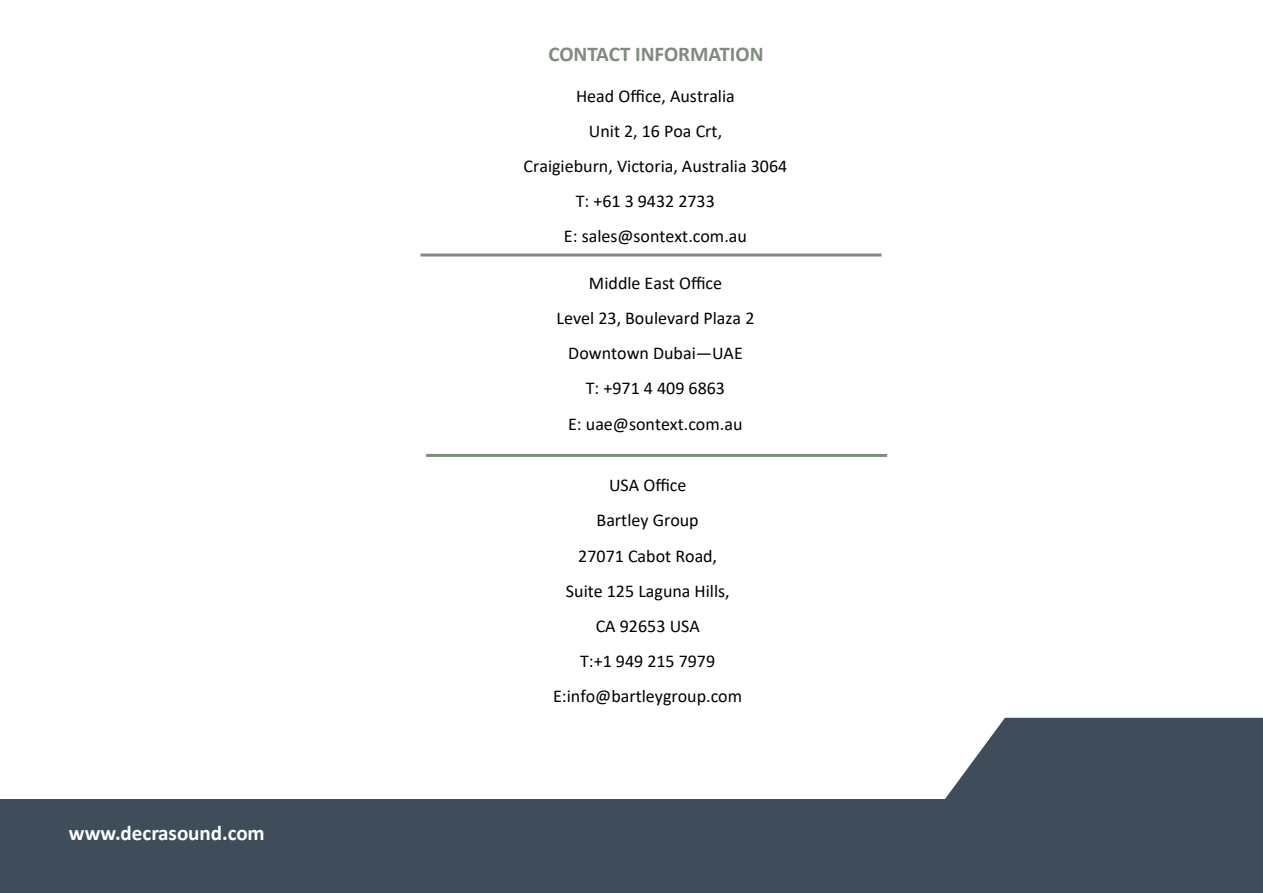
<style>
.page{position:relative;width:1263px;height:893px;background:#fff}
.page>*{position:absolute;margin:0;border:0;box-sizing:border-box;transform-origin:0 0}
.t1{font:700 21.15px "Calibri";color:#fff}
.t2{font:700 21px "Calibri";color:#7e8c7b}
.t3{font:18px/35.1px "Calibri";color:#000;text-align:center}
</style>
<div class="page">
<div style="left:0;top:799px;width:1236px;height:94px;background:#3f4d5a"></div>
<div style="left:945px;top:718px;width:318px;height:175px;background:#3f4d5a"></div>
<hr style="left:420px;top:254px;width:461px;height:3px;background:#7e8c7b">
<hr style="left:426px;top:454px;width:461px;height:3px;background:#7e8c7b">
<p class="t1" style="left:69px;top:824px;width:197px">www.decrasound.com</p>
<p class="t2" style="left:548px;top:46px;width:217px">CONTACT INFORMATION</p>
<p class="t3" style="left:576px;top:80px;width:160px">Head Office, Australia</p>
<p class="t3" style="left:589px;top:115px;width:135px">Unit 2, 16 Poa Crt,</p>
<p class="t3" style="left:524px;top:150px;width:265px">Craigieburn, Victoria, Australia 3064</p>
<p class="t3" style="left:576px;top:185px;width:141px">T: +61 3 9432 2733</p>
<p class="t3" style="left:564px;top:220px;width:185px">E: sales@sontext.com.au</p>
<p class="t3" style="left:556px;top:267px;width:199px">Middle East Office<br>Level 23, Boulevard Plaza 2<br>Downtown Dubai—UAE<br>T: +971 4 409 6863<br>E: uae@sontext.com.au</p>
<p class="t3" style="left:553px;top:469px;width:191px">USA Office<br>Bartley Group<br>27071 Cabot Road,<br>Suite 125 Laguna Hills,<br>CA 92653 USA<br>T:+1 949 215 7979<br>E:info@bartleygroup.com</p>
</div>
